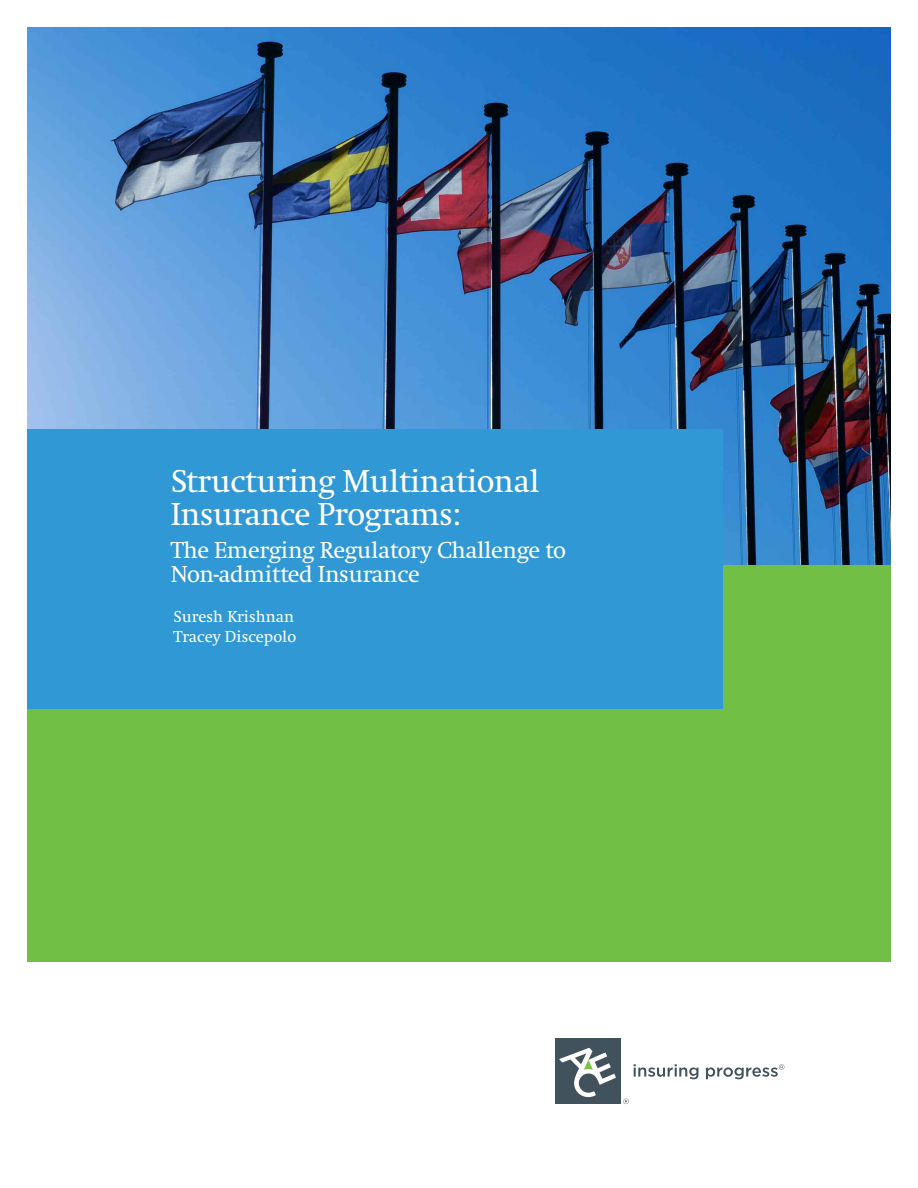
<style>
.page{position:relative;width:918px;height:1188px;background:#fff}
.page>*{position:absolute;margin:0;border:0;box-sizing:border-box;transform-origin:0 0}
.t1{font:33px/33px "Swift EF";letter-spacing:-.02em;color:#fff}
.t2{font:24px/24px "Swift EF";letter-spacing:-.02em;color:#fff}
.t3{font:16.5px/19.8px "Swift EF";color:#fff}
</style>
<div class="page">
<img style="left:27px;top:27px;width:864px;height:538px">
<div style="left:27px;top:565px;width:864px;height:397px;background:#71bf44"></div>
<div style="left:27px;top:429px;width:695px;height:280px;background:#3098d4"></div>
<svg style="left:634px;top:1064px;width:150px;height:15px"></svg>
<div style="left:555px;top:1038px;width:65px;height:66px;background:#41525c"></div>
<svg style="left:559px;top:1048px;width:57px;height:49px"></svg>
<svg style="left:623px;top:1098px;width:6px;height:6px"></svg>
<h1 class="t1" style="left:171px;top:467px;width:371px">Structuring Multinational<br>Insurance Programs:</h1>
<p class="t2" style="left:171px;top:540px;width:397px">The Emerging Regulatory Challenge to<br>Non-admitted Insurance</p>
<p class="t3" style="left:173px;top:608px;width:124px">Suresh Krishnan<br>Tracey Discepolo</p>
</div>
